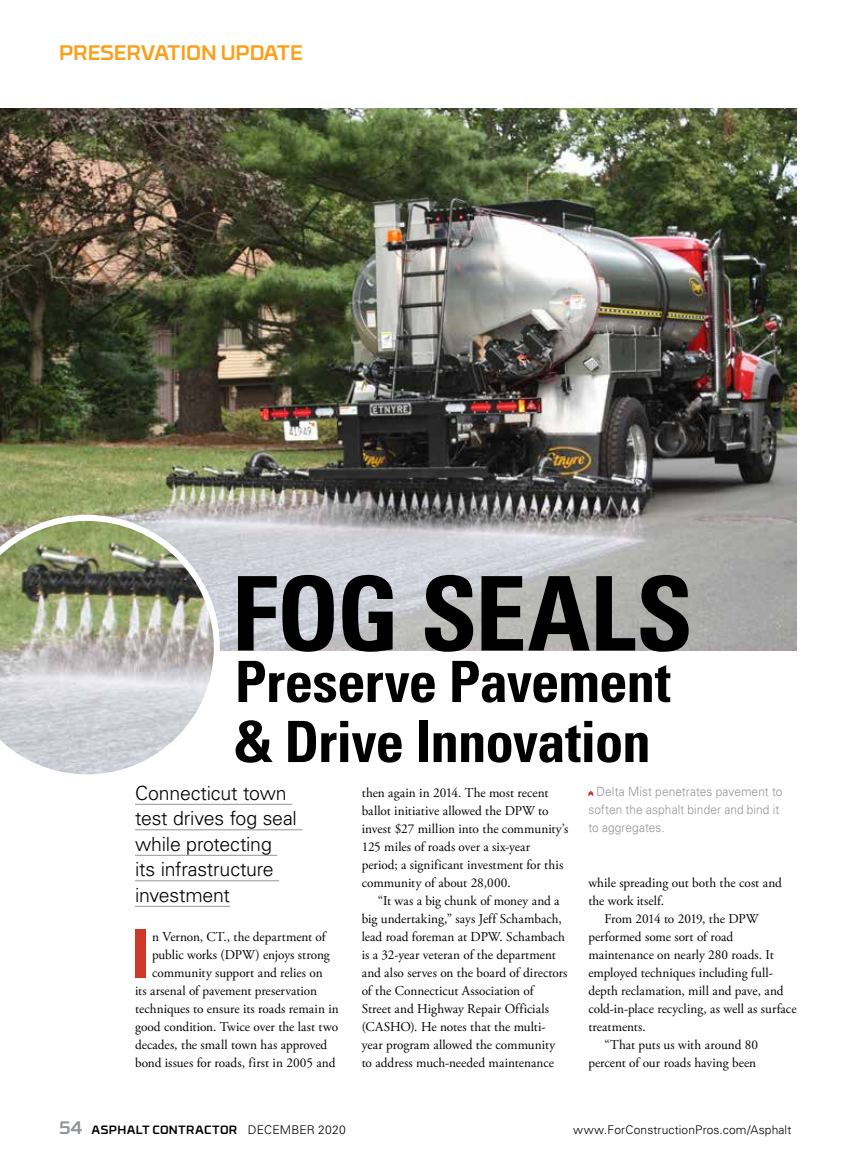
<style>
.page{position:relative;width:851px;height:1161px;background:#fff}
.page>*{position:absolute;margin:0;border:0;box-sizing:border-box;transform-origin:0 0}
.t1{font:700 condensed 103.05px "Univers LT Std";letter-spacing:-.01em;color:#000}
.t2{font:700 condensed 66.6px "Univers LT Std";color:#cf3828}
.t3{font:700 condensed 57px/60px "Univers LT Std";letter-spacing:-.02em;color:#000}
.t4{font:500 21px "RB No 3.1";letter-spacing:-.01em;color:#f9a01b}
.t5{font:300 19.5px/25.5px "Univers LT Std";letter-spacing:-.01em;color:#000}
.t6{font:13.5px/18px "Adobe Garamond Pro";color:#000}
.t7{font:300 12.75px/18px "Univers LT Std";letter-spacing:.005em;color:#939598;scale:.93 1}
.t8{font:300 12px "Univers LT Std";letter-spacing:.01em;color:#000}
.t9{font:500 12px "RB No 3.1";letter-spacing:.03em;color:#000}
.s1{font-size:18px;color:#939598}
.s2{font-family:"Univers LT Std";font-weight:300}
</style>
<div class="page">
<hr style="left:135px;top:804px;width:157px;height:1px;background:#939598">
<hr style="left:135px;top:830px;width:167px;height:1px;background:#939598">
<hr style="left:135px;top:855px;width:142px;height:1px;background:#939598">
<hr style="left:135px;top:881px;width:144px;height:1px;background:#939598">
<hr style="left:135px;top:906px;width:95px;height:1px;background:#939598">
<img style="left:0;top:109px;width:796px;height:542px">
<svg style="left:0;top:515px;width:220px;height:260px;background:#bbbdb2"></svg>
<svg style="left:588px;top:791px;width:5px;height:5px"></svg>
<h3 class="t4" style="left:59px;top:36px;width:245px">PRESERVATION UPDATE</h3>
<h1 class="t1" style="left:232px;top:551px;width:463px">FOG SEALS</h1>
<h3 class="t3" style="left:235px;top:652px;width:437px">Preserve Pavement &amp; Drive Innovation</h3>
<h3 class="t5" style="left:135px;top:780px;width:163px">Connecticut town test drives fog seal while protecting its infrastructure investment</h3>
<h2 class="t2" style="left:131px;top:913px;width:20px">I</h2>
<p class="t6" style="left:152px;top:929px;width:175px">n Vernon, CT., the department of</p>
<p class="t7" style="left:588px;top:783px;width:210px;text-indent:8px">Delta Mist penetrates pavement to soften the asphalt binder and bind it to aggregates.</p>
<p class="t6" style="left:361px;top:785px;width:208px">then again in 2014. The most recent ballot initiative allowed the DPW to invest $27 million into the community’s 125 miles of roads over a six-year period; a significant investment for this community of about 28,000.</p>
<p class="t6" style="left:361px;top:893px;width:207px;text-indent:16px">“It was a big chunk of money and a big undertaking,” says Jeff Schambach, lead road foreman at DPW. Schambach is a 32-year veteran of the department and also serves on the board of directors of the Connecticut Association of<br>Street and Highway Repair Officials (CASHO). He notes that the multi&shy;year program allowed the community to address much-needed maintenance</p>
<p class="t6" style="left:588px;top:875px;width:195px">while spreading out both the cost and</p>
<p class="t6" style="left:588px;top:893px;width:77px">the work itself.</p>
<p class="t6" style="left:604px;top:910px;width:155px">From 2014 to 2019, the DPW</p>
<p class="t6" style="left:588px;top:928px;width:146px">performed some sort of road</p>
<p class="t6" style="left:588px;top:946px;width:187px">maintenance on nearly 280 roads. It</p>
<p class="t6" style="left:588px;top:964px;width:186px">employed techniques including full-</p>
<p class="t6" style="left:588px;top:982px;width:197px">depth reclamation, mill and pave, and</p>
<p class="t6" style="left:588px;top:1000px;width:210px">cold-in-place recycling, as well as surface</p>
<p class="t6" style="left:588px;top:1018px;width:59px">treatments.</p>
<p class="t6" style="left:604px;top:1036px;width:155px">“That puts us with around 80</p>
<p class="t6" style="left:588px;top:1054px;width:169px">percent of our roads having been</p>
<p class="t6" style="left:152px;top:947px;width:179px">public works (DPW) enjoys strong</p>
<p class="t6" style="left:152px;top:965px;width:172px">community support and relies on</p>
<p class="t6" style="left:135px;top:983px;width:183px">its arsenal of pavement preservation</p>
<p class="t6" style="left:135px;top:1001px;width:205px">techniques to ensure its roads remain in</p>
<p class="t6" style="left:135px;top:1019px;width:204px">good condition. Twice over the last two</p>
<p class="t6" style="left:135px;top:1037px;width:194px">decades, the small town has approved</p>
<p class="t6" style="left:135px;top:1055px;width:202px">bond issues for roads, first in 2005 and</p>
<p class="t9" style="left:59px;top:1120px;width:288px"><span class="s1">54</span> ASPHALT CONTRACTOR <span class="s2">DECEMBER 2020</span></p>
<p class="t8" style="left:573px;top:1123px;width:220px">www.ForConstructionPros.com/Asphalt</p>
</div>
